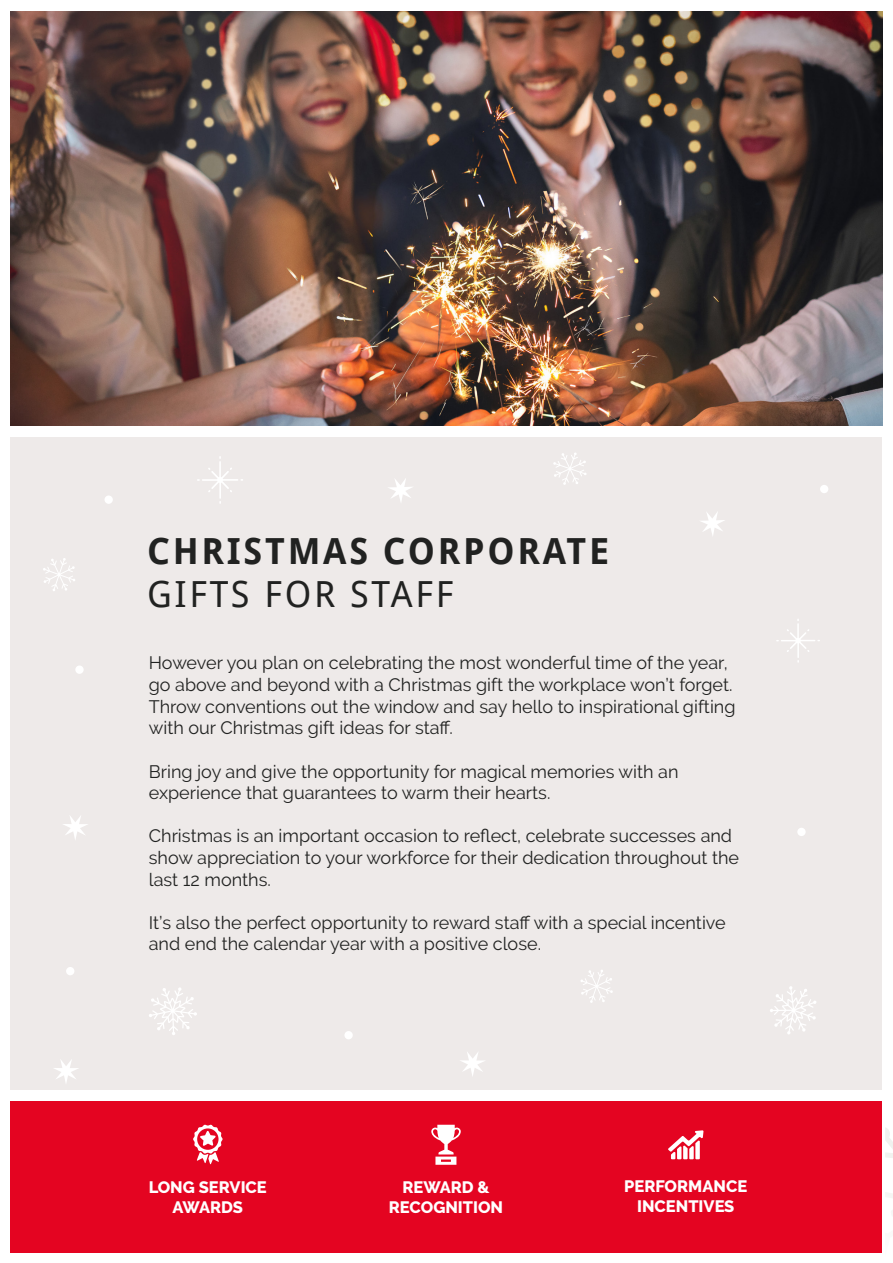
<style>
.page{position:relative;width:893px;height:1263px;background:#fff}
.page>*{position:absolute;margin:0;border:0;box-sizing:border-box;transform-origin:0 0}
.t1{font:700 36px/43.2px "Droid Sans";letter-spacing:.075em;color:#212221}
.Body{font:18px/21.6px "Raleway";color:#212221}
.Corporate_Tabs_P1{font:800 16.5px/19.8px "Raleway";color:#fff;text-align:center}
.s1{font-weight:400}
</style>
<div class="page">
<div style="left:11px;top:437px;width:871px;height:652px;background:#eeeae9"></div>
<div style="left:11px;top:1101px;width:871px;height:151px;background:#e40421"></div>
<svg style="left:197px;top:456px;width:46px;height:48px"></svg>
<svg style="left:43px;top:558px;width:32px;height:33px"></svg>
<div style="left:66px;top:967px;width:8px;height:8px;background:#fff;border-radius:50%"></div>
<svg style="left:63px;top:816px;width:25px;height:24px"></svg>
<div style="left:104px;top:495px;width:9px;height:9px;background:#fff;border-radius:50%"></div>
<svg style="left:388px;top:479px;width:24px;height:23px"></svg>
<svg style="left:553px;top:453px;width:33px;height:32px"></svg>
<svg style="left:701px;top:512px;width:24px;height:24px"></svg>
<svg style="left:149px;top:987px;width:48px;height:48px"></svg>
<div style="left:344px;top:1031px;width:9px;height:8px;background:#fff;border-radius:50%"></div>
<div style="left:797px;top:828px;width:9px;height:8px;background:#fff;border-radius:50%"></div>
<svg style="left:770px;top:986px;width:46px;height:48px"></svg>
<svg style="left:776px;top:619px;width:44px;height:43px"></svg>
<svg style="left:460px;top:1052px;width:25px;height:24px"></svg>
<svg style="left:581px;top:970px;width:32px;height:33px"></svg>
<div style="left:820px;top:485px;width:8px;height:8px;background:#fff;border-radius:50%"></div>
<svg style="left:54px;top:1060px;width:24px;height:23px"></svg>
<div style="left:75px;top:665px;width:9px;height:9px;background:#fff;border-radius:50%"></div>
<svg style="left:885px;top:1128px;width:8px;height:70px"></svg>
<svg style="left:193px;top:1124px;width:30px;height:40px"></svg>
<svg style="left:431px;top:1125px;width:30px;height:40px"></svg>
<svg style="left:668px;top:1130px;width:35px;height:29px"></svg>
<img style="left:11px;top:12px;width:871px;height:413px">
<p class="t1" style="left:147px;top:528px;width:464px">CHRISTMAS CORPORATE<br><span class="s1">GIFTS FOR STAFF</span></p>
<p class="Body" style="left:149px;top:652px;width:588px">However you plan on celebrating the most wonderful time of the year, go above and beyond with a Christmas gift the workplace won’t forget.<br>Throw conventions out the window and say hello to inspirational gifting with our Christmas gift ideas for staff.</p>
<p class="Body" style="left:149px;top:760px;width:531px">Bring joy and give the opportunity for magical memories with an experience that guarantees to warm their hearts.</p>
<p class="Body" style="left:149px;top:825px;width:592px">Christmas is an important occasion to reflect, celebrate successes and show appreciation to your workforce for their dedication throughout the last 12 months.</p>
<p class="Body" style="left:149px;top:911px;width:578px">It’s also the perfect opportunity to reward staff with a special incentive and end the calendar year with a positive close.</p>
<p class="Corporate_Tabs_P1" style="left:149px;top:1177px;width:120px">LONG SERVICE<br>AWARDS</p>
<p class="Corporate_Tabs_P1" style="left:389px;top:1177px;width:116px">REWARD &amp;<br>RECOGNITION</p>
<p class="Corporate_Tabs_P1" style="left:624px;top:1176px;width:124px">PERFORMANCE<br>INCENTIVES</p>
</div>
